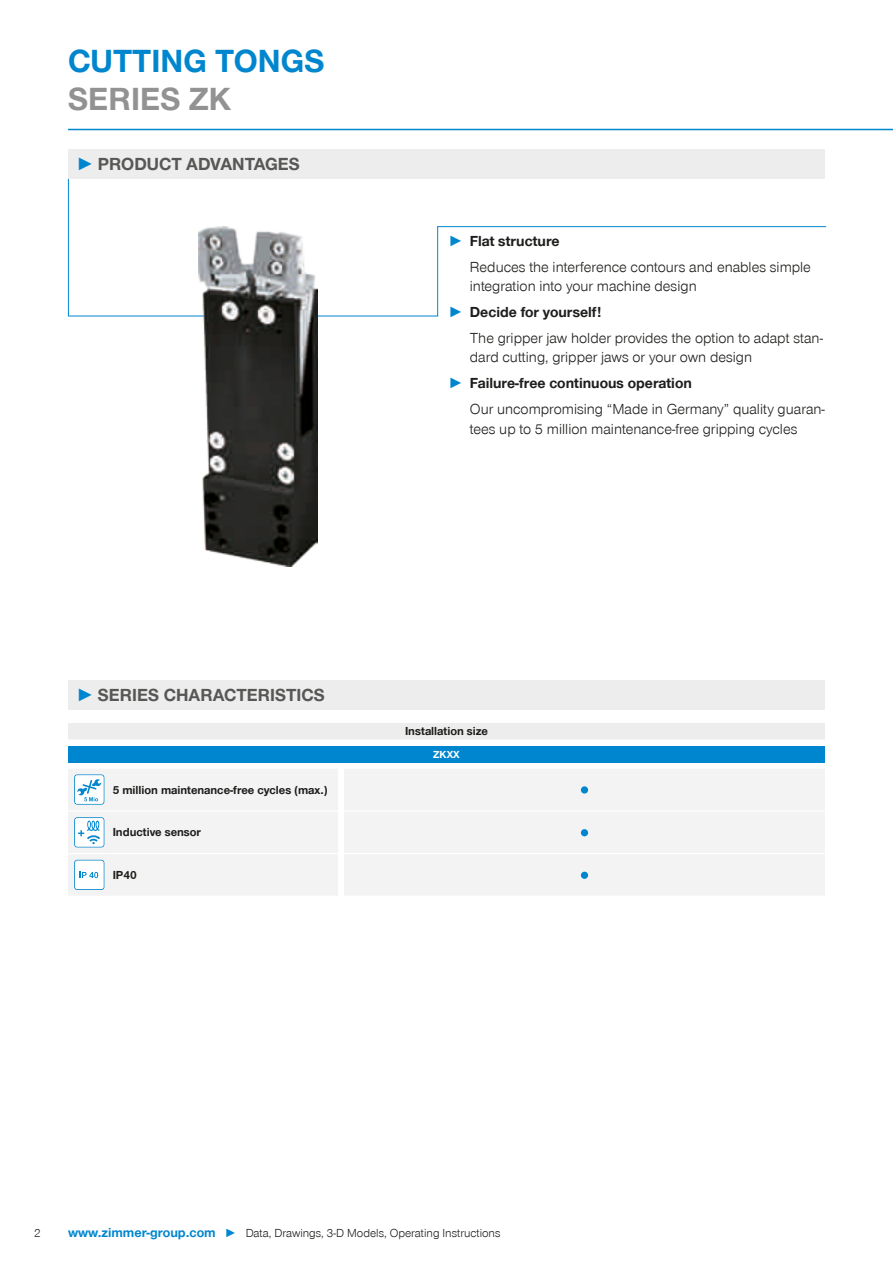
<style>
.page{position:relative;width:893px;height:1263px;background:#fff}
.page>*{position:absolute;margin:0;border:0;box-sizing:border-box;transform-origin:0 0}
.CB_AF_Headline_22_25{font:700 33px/37.5px "Zimmer Group Sans Global";color:#0086ce}
.t1{font:700 18px "Zimmer Group Sans Global";color:#575756}
.CB_AF_Prodvort_Body{font:300 15px/19.5px "Zimmer Group Sans Global";color:#1d1d1b}
.t2{font:700 15px "Zimmer Group Sans Global";color:#1d1d1b}
.CB_AF_Seitenzahl_lin{font:300 12px "Zimmer Group Sans Global";color:#1d1d1b}
.CB_AF_Tab_Bestellnum{font:700 12px "Zimmer Group Sans Global";color:#1d1d1b}
.CB_AF_Fußnote_zentri{font:700 12px "Zimmer Group Sans Global";color:#1d1d1b}
.CB_AF_Fußnote_zentri-2{font:700 10.5px "Zimmer Group Sans Global";color:#fff}
.s1{color:#939292}
.s2{font-family:"Zimmer Group Sans";color:#0086ce}
.s3{font-weight:700;font-size:13.5px;color:#0086ce}
.s4{color:#0086ce}
</style>
<div class="page">
<svg style="left:68px;top:179px;width:759px;height:138px"></svg>
<img style="left:199px;top:226px;width:119px;height:340px">
<hr style="left:68px;top:129px;width:825px;height:1px;background:#0086ce">
<div style="left:68px;top:680px;width:757px;height:30px;background:#ededed"></div>
<div style="left:68px;top:722px;width:757px;height:17px;background:#ededed"></div>
<svg style="left:68px;top:739px;width:757px;height:156px"></svg>
<div style="left:581px;top:872px;width:7px;height:7px;background:#0086ce;border-radius:50%"></div>
<div style="left:68px;top:149px;width:757px;height:30px;background:#ededed"></div>
<p class="CB_AF_Headline_22_25" style="left:68px;top:42px;width:258px">CUTTING TONGS<br><span class="s1">SERIES ZK</span></p>
<p class="t1" style="left:77px;top:153px;width:225px"><span class="s2">►</span> PRODUCT ADVANTAGES</p>
<p class="t2" style="left:449px;top:232px;width:112px"><span class="s2">►</span> Flat structure</p>
<p class="CB_AF_Prodvort_Body" style="left:470px;top:257px;width:343px">Reduces the interference contours and enables simple integration into your machine design</p>
<p class="t2" style="left:449px;top:303px;width:154px"><span class="s2">►</span> Decide for yourself!</p>
<p class="CB_AF_Prodvort_Body" style="left:470px;top:328px;width:355px">The gripper jaw holder provides the option to adapt stan&shy;dard cutting, gripper jaws or your own design</p>
<p class="t2" style="left:449px;top:374px;width:245px"><span class="s2">►</span> Failure-free continuous operation</p>
<p class="CB_AF_Prodvort_Body" style="left:470px;top:399px;width:357px">Our uncompromising “Made in Germany” quality guaran&shy;tees up to 5 million maintenance-free gripping cycles</p>
<p class="t1" style="left:77px;top:684px;width:250px"><span class="s2">►</span> SERIES CHARACTERISTICS</p>
<p class="CB_AF_Tab_Bestellnum" style="left:113px;top:782px;width:216px">5 million maintenance-free cycles (max.)</p>
<p class="CB_AF_Tab_Bestellnum" style="left:113px;top:825px;width:90px">Inductive sensor</p>
<p class="CB_AF_Tab_Bestellnum" style="left:113px;top:868px;width:26px">IP40</p>
<p class="CB_AF_Fußnote_zentri" style="left:405px;top:724px;width:84px">Installation size</p>
<p class="CB_AF_Fußnote_zentri-2" style="left:433px;top:748px;width:28px">ZKXX</p>
<p class="CB_AF_Seitenzahl_lin" style="left:34px;top:1226px;width:8px">2</p>
<p class="CB_AF_Seitenzahl_lin" style="left:68px;top:1226px;width:434px"><span class="s3">www.zimmer-group.com</span> <span class="s4">►</span> Data, Drawings, 3-D Models, Operating Instructions</p>
</div>
